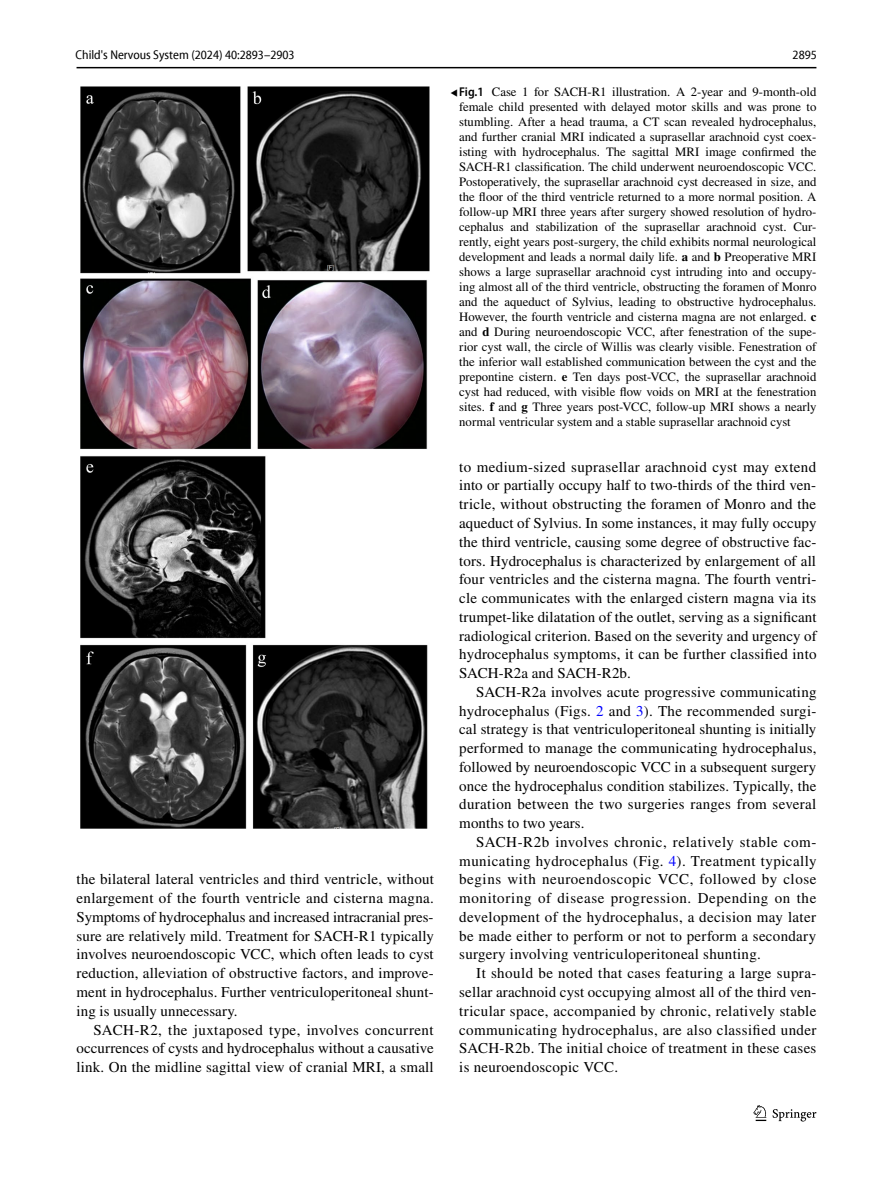
<style>
.page{position:relative;width:893px;height:1187px;background:#fff}
.page>*{position:absolute;margin:0;border:0;box-sizing:border-box;transform-origin:0 0}
.t1{font:15px/18.8px "STIX";letter-spacing:.015em;color:#000;text-align:justify}
.t2{font:12.75px/15px "STIX";color:#000;text-align:justify}
.t3{font:semi-condensed 12.75px "Myriad Pro Unic";color:#000}
.t4{font:12px "STIX Math";color:#000}
.s1{font-family:"Myriad Pro";font-weight:600;font-stretch:semi-condensed}
.s2{font-weight:700}
.s3{color:#00f}
</style>
<div class="page">
<hr style="left:77px;top:67px;width:739px;height:1px;background:#000">
<svg style="left:753px;top:1105px;width:13px;height:15px"></svg>
<svg style="left:773px;top:1109px;width:43px;height:12px"></svg>
<img style="left:81px;top:87px;width:348px;height:741px">
<p class="t3" style="left:76px;top:50px;width:221px">Child's Nervous System (2024) 40:2893–2903</p>
<p class="t3" style="left:793px;top:50px;width:26px">2895</p>
<p class="t1" style="left:77px;top:871px;width:359px">the bilateral lateral ventricles and third ventricle, without enlargement of the fourth ventricle and cisterna magna.<br>Symptoms of hydrocephalus and increased intracranial pres&shy;sure are relatively mild. Treatment for SACH-R1 typically involves neuroendoscopic VCC, which often leads to cyst reduction, alleviation of obstructive factors, and improve&shy;ment in hydrocephalus. Further ventriculoperitoneal shunt&shy;ing is usually unnecessary.</p>
<p class="t1" style="left:77px;top:1021px;width:359px;text-indent:17px">SACH-R2, the juxtaposed type, involves concurrent occurrences of cysts and hydrocephalus without a causative link. On the midline sagittal view of cranial MRI, a small</p>
<p class="t2" style="left:459px;top:85px;width:359px"><span class="s1">Fig.1</span> Case 1 for SACH-R1 illustration. A 2-year and 9-month-old female child presented with delayed motor skills and was prone to stumbling. After a head trauma, a CT scan revealed hydrocephalus, and further cranial MRI indicated a suprasellar arachnoid cyst coex&shy;isting with hydrocephalus. The sagittal MRI image confirmed the SACH-R1 classification. The child underwent neuroendoscopic VCC.<br>Postoperatively, the suprasellar arachnoid cyst decreased in size, and the floor of the third ventricle returned to a more normal position. A follow-up MRI three years after surgery showed resolution of hydro&shy;cephalus and stabilization of the suprasellar arachnoid cyst. Cur&shy;rently, eight years post-surgery, the child exhibits normal neurological development and leads a normal daily life. <span class="s2">a</span> and <span class="s2">b</span> Preoperative MRI shows a large suprasellar arachnoid cyst intruding into and occupy&shy;ing almost all of the third ventricle, obstructing the foramen of Monro and the aqueduct of Sylvius, leading to obstructive hydrocephalus.<br>However, the fourth ventricle and cisterna magna are not enlarged. <span class="s2">c </span>and <span class="s2">d</span> During neuroendoscopic VCC, after fenestration of the supe&shy;rior cyst wall, the circle of Willis was clearly visible. Fenestration of the inferior wall established communication between the cyst and the prepontine cistern. <span class="s2">e</span> Ten days post-VCC, the suprasellar arachnoid cyst had reduced, with visible flow voids on MRI at the fenestration sites. <span class="s2">f</span> and <span class="s2">g</span> Three years post-VCC, follow-up MRI shows a nearly normal ventricular system and a stable suprasellar arachnoid cyst</p>
<p class="t4" style="left:458px;top:101px;width:9px;rotate:-180deg">▸</p>
<p class="t1" style="left:459px;top:458px;width:359px">to medium-sized suprasellar arachnoid cyst may extend into or partially occupy half to two-thirds of the third ven&shy;tricle, without obstructing the foramen of Monro and the aqueduct of Sylvius. In some instances, it may fully occupy the third ventricle, causing some degree of obstructive fac&shy;tors. Hydrocephalus is characterized by enlargement of all four ventricles and the cisterna magna. The fourth ventri&shy;cle communicates with the enlarged cistern magna via its trumpet-like dilatation of the outlet, serving as a significant radiological criterion. Based on the severity and urgency of hydrocephalus symptoms, it can be further classified into SACH-R2a and SACH-R2b.</p>
<p class="t1" style="left:459px;top:683px;width:359px;text-indent:17px">SACH-R2a involves acute progressive communicating hydrocephalus (Figs. <span class="s3">2</span> and <span class="s3">3</span>). The recommended surgi&shy;cal strategy is that ventriculoperitoneal shunting is initially performed to manage the communicating hydrocephalus, followed by neuroendoscopic VCC in a subsequent surgery once the hydrocephalus condition stabilizes. Typically, the duration between the two surgeries ranges from several months to two years.</p>
<p class="t1" style="left:459px;top:833px;width:359px;text-indent:17px">SACH-R2b involves chronic, relatively stable com&shy;municating hydrocephalus (Fig. <span class="s3">4</span>). Treatment typically begins with neuroendoscopic VCC, followed by close monitoring of disease progression. Depending on the development of the hydrocephalus, a decision may later be made either to perform or not to perform a secondary surgery involving ventriculoperitoneal shunting.</p>
<p class="t1" style="left:459px;top:964px;width:359px;text-indent:17px">It should be noted that cases featuring a large supra&shy;sellar arachnoid cyst occupying almost all of the third ven&shy;tricular space, accompanied by chronic, relatively stable communicating hydrocephalus, are also classified under SACH-R2b. The initial choice of treatment in these cases is neuroendoscopic VCC.</p>
</div>
